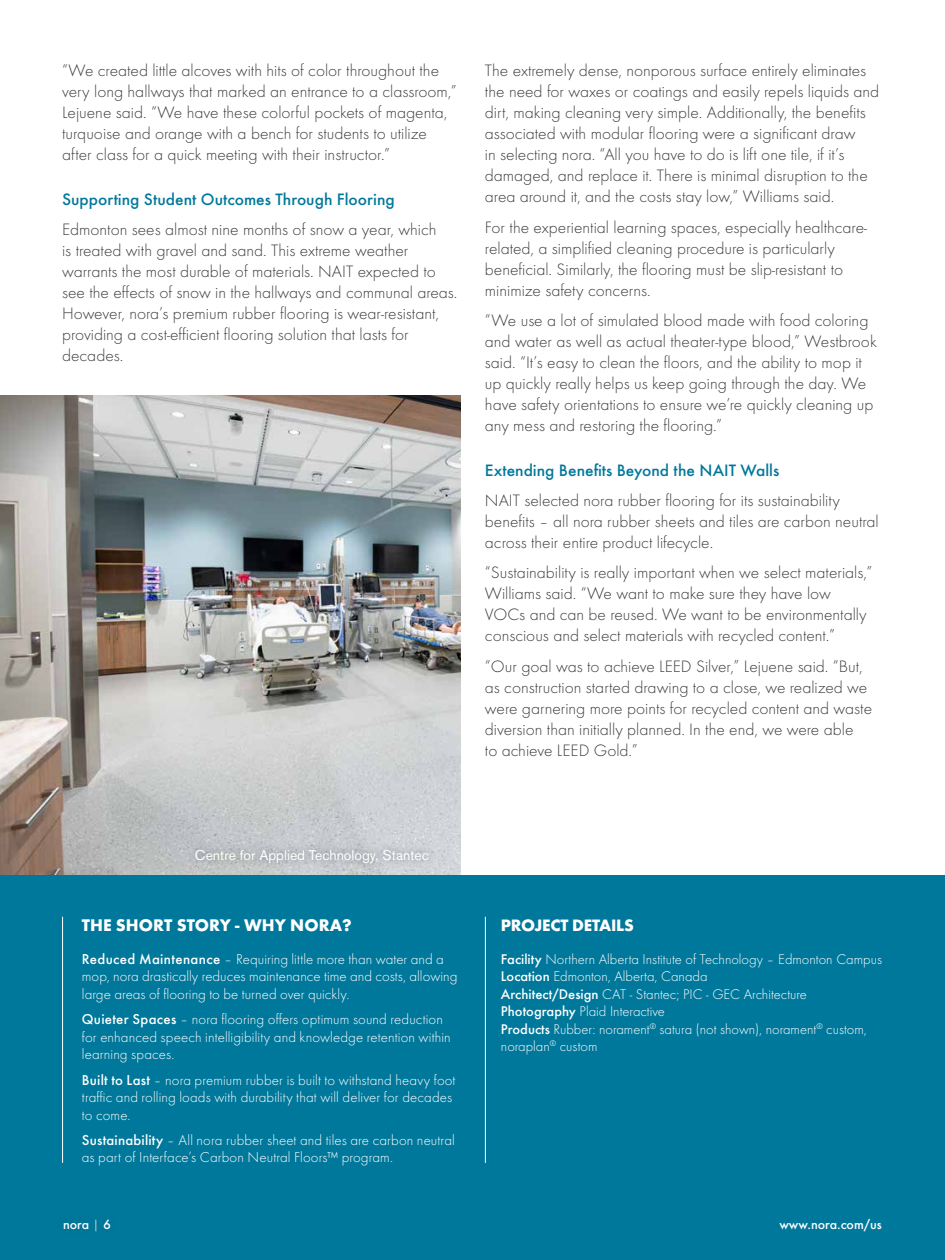
<style>
.page{position:relative;width:945px;height:1260px;background:#fff}
.page>*{position:absolute;margin:0;border:0;box-sizing:border-box;transform-origin:0 0}
.t1{font:700 17.5px "Futura";color:#fff}
.t2{font:300 17.15px/21px "Futura";color:#3d3d3c}
.t3{font:500 17.15px "Futura";color:#00789b}
.t4{font:700 17.15px "Futura";letter-spacing:-.015em;color:#fff}
.t5{font:300 14.88px/17.5px "Futura";letter-spacing:.005em;color:#fff}
.t6{font:300 14.53px/17.5px "Futura";color:#fff}
.t7{font:14px "Akzidenz Grotesk Pro";color:#fff}
.t8{font:500 14px "Futura";color:#fff}
.s1{font-weight:500}
.s2{font-weight:300}
</style>
<div class="page">
<img style="left:0;top:396px;width:461px;height:480px">
<div style="left:0;top:876px;width:945px;height:384px;background:#00789b"></div>
<hr style="left:485px;top:917px;width:1px;height:246px;background:#fff">
<hr style="left:62px;top:917px;width:1px;height:246px;background:#fff">
<div style="left:186px;top:840px;width:252px;height:32px;background:#1d1d1b;opacity:.5"></div>
<p class="t2" style="left:62px;top:60px;width:396px">“We created little alcoves with hits of color throughout the very long hallways that marked an entrance to a classroom,” Lejuene said. “We have these colorful pockets of magenta, turquoise and orange with a bench for students to utilize after class for a quick meeting with their instructor.”</p>
<p class="t3" style="left:62px;top:189px;width:334px">Supporting Student Outcomes Through Flooring</p>
<p class="t2" style="left:62px;top:219px;width:397px">Edmonton sees almost nine months of snow a year, which<br>is treated with gravel and sand. This extreme weather warrants the most durable of materials. NAIT expected to see the effects of snow in the hallways and communal areas.<br>However, nora’s premium rubber flooring is wear-resistant, providing a cost-efficient flooring solution that lasts for decades.</p>
<p class="t2" style="left:485px;top:60px;width:396px">The extremely dense, nonporous surface entirely eliminates the need for waxes or coatings and easily repels liquids and dirt, making cleaning very simple. Additionally, the benefits associated with modular flooring were a significant draw<br>in selecting nora. “All you have to do is lift one tile, if it’s damaged, and replace it. There is minimal disruption to the area around it, and the costs stay low,” Williams said.</p>
<p class="t2" style="left:485px;top:216px;width:384px">For the experiential learning spaces, especially healthcare&shy;related, a simplified cleaning procedure is particularly beneficial. Similarly, the flooring must be slip-resistant to minimize safety concerns.</p>
<p class="t2" style="left:485px;top:310px;width:393px">“We use a lot of simulated blood made with food coloring and water as well as actual theater-type blood,” Westbrook said. “It’s easy to clean the floors, and the ability to mop it up quickly really helps us keep going through the day. We have safety orientations to ensure we’re quickly cleaning up any mess and restoring the flooring.”</p>
<p class="t3" style="left:485px;top:460px;width:296px">Extending Benefits Beyond the NAIT Walls</p>
<p class="t2" style="left:485px;top:490px;width:395px">NAIT selected nora rubber flooring for its sustainability benefits – all nora rubber sheets and tiles are carbon neutral across their entire product lifecycle.</p>
<p class="t2" style="left:485px;top:562px;width:389px">“Sustainability is really important when we select materials,” Williams said. “We want to make sure they have low VOCs and can be reused. We want to be environmentally conscious and select materials with recycled content.”</p>
<p class="t2" style="left:485px;top:656px;width:389px">“Our goal was to achieve LEED Silver,” Lejuene said. “But, as construction started drawing to a close, we realized we were garnering more points for recycled content and waste diversion than initially planned. In the end, we were able<br>to achieve LEED Gold.”</p>
<p class="t7" style="left:195px;top:846px;width:236px">Centre for Applied Technology, Stantec</p>
<p class="t1" style="left:82px;top:914px;width:271px">THE SHORT STORY - WHY NORA?</p>
<p class="t5" style="left:82px;top:950px;width:377px"><span class="s1">Reduced Maintenance</span> – Requiring little more than water and a mop, nora drastically reduces maintenance time and costs, allowing large areas of flooring to be turned over quickly.</p>
<p class="t5" style="left:82px;top:1011px;width:370px"><span class="s1">Quieter Spaces</span> – nora flooring offers optimum sound reduction for enhanced speech intelligibility and knowledge retention within learning spaces.</p>
<p class="t5" style="left:82px;top:1071px;width:375px"><span class="s1">Built to Last</span> – nora premium rubber is built to withstand heavy foot traffic and rolling loads with durability that will deliver for decades to come.</p>
<p class="t5" style="left:82px;top:1131px;width:374px"><span class="s1">Sustainability</span> – All nora rubber sheet and tiles are carbon neutral as part of Interface’s Carbon Neutral Floors™ program.</p>
<p class="t4" style="left:501px;top:914px;width:135px">PROJECT DETAILS</p>
<p class="t6" style="left:501px;top:950px;width:383px"><span class="s1">Facility</span> Northern Alberta Institute of Technology – Edmonton Campus <span class="s1">Location</span> Edmonton, Alberta, Canada<br><span class="s1">Architect/Design</span> CAT - Stantec; PIC - GEC Architecture <span class="s1">Photography</span> Plaid Interactive<br><span class="s1">Products</span> Rubber: norament<sup>®</sup> satura (not shown), norament<sup>®</sup> custom, noraplan<sup>®</sup> custom</p>
<p class="t8" style="left:63px;top:1216px;width:50px">nora <span class="s2">|</span> 6</p>
<p class="t8" style="left:779px;top:1216px;width:104px">www.nora.com/us</p>
</div>
